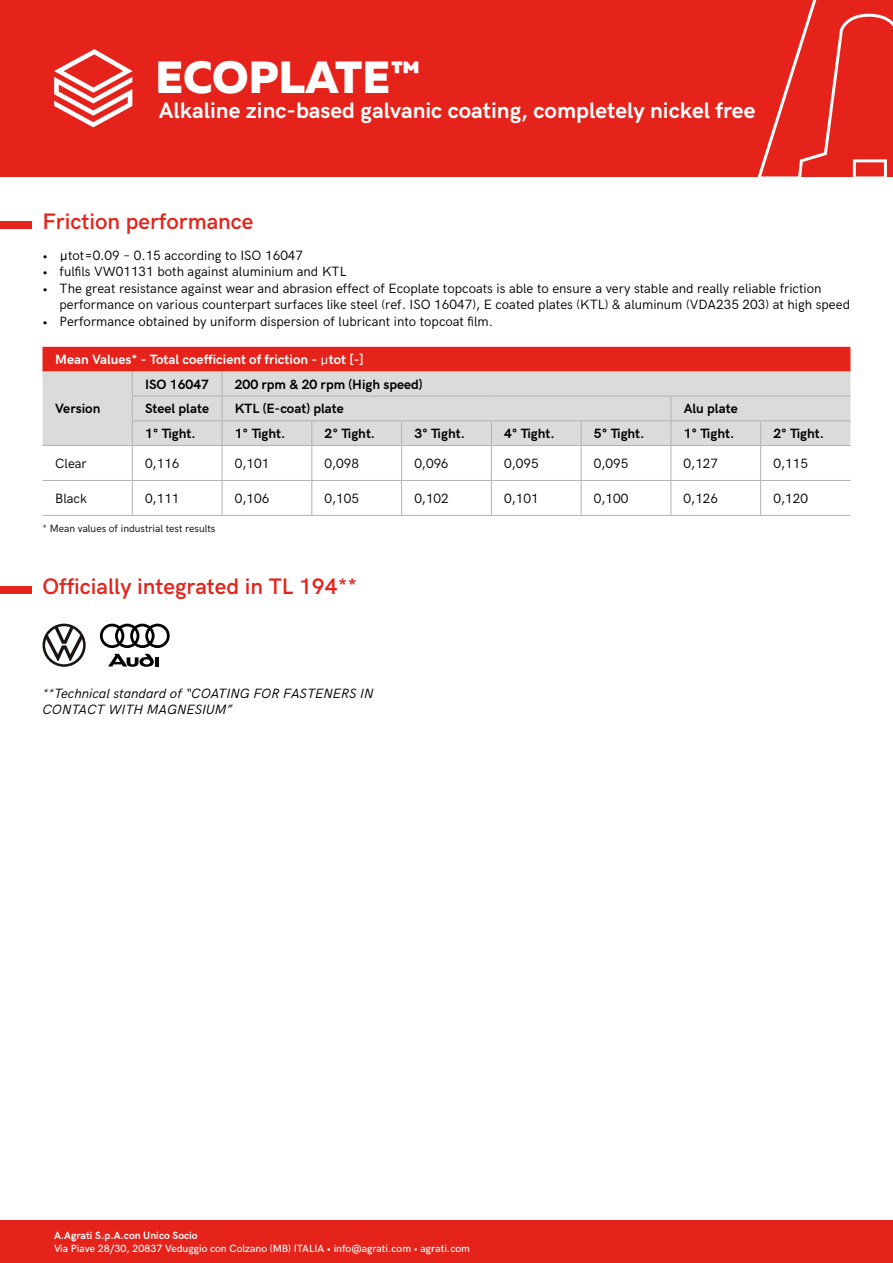
<style>
.page{position:relative;width:893px;height:1263px;background:#fff}
.page>*{position:absolute;margin:0;border:0;box-sizing:border-box;transform-origin:0 0}
.t1{font:800 45px "Muller";color:#fff}
.t2{font:700 22.5px "HK Grotesk";color:#fff}
.t3{font:600 22.5px "HK Grotesk";color:#e5231b}
.t4{font:13.5px/16.5px "HK Grotesk";color:#000}
.t5{font:700 13.5px "HK Grotesk";color:#000}
.t6{font:italic 13.5px/16.5px "HK Grotesk";color:#000}
.t7{font:700 13.5px "HK Grotesk";color:#fff}
.t8{font:500 10.5px "HK Grotesk";color:#fff}
.t9{font:10.5px "HK Grotesk";color:#000}
.t10{font:700 10.5px "HK Grotesk";color:#fff}
.s1{font-weight:400}
</style>
<div class="page">
<div style="left:0;top:1220px;width:893px;height:43px;background:#e5231b"></div>
<hr style="left:43px;top:480px;width:89px;height:1px;background:#b3b2b2">
<hr style="left:132px;top:480px;width:90px;height:1px;background:#b3b2b2">
<hr style="left:132px;top:481px;width:1px;height:34px;background:#b3b2b2">
<hr style="left:222px;top:480px;width:90px;height:1px;background:#b3b2b2">
<hr style="left:222px;top:481px;width:1px;height:34px;background:#b3b2b2">
<hr style="left:312px;top:480px;width:90px;height:1px;background:#b3b2b2">
<hr style="left:311px;top:481px;width:1px;height:34px;background:#b3b2b2">
<hr style="left:402px;top:480px;width:89px;height:1px;background:#b3b2b2">
<hr style="left:401px;top:481px;width:1px;height:34px;background:#b3b2b2">
<hr style="left:491px;top:480px;width:90px;height:1px;background:#b3b2b2">
<hr style="left:491px;top:481px;width:1px;height:34px;background:#b3b2b2">
<hr style="left:581px;top:480px;width:90px;height:1px;background:#b3b2b2">
<hr style="left:671px;top:480px;width:90px;height:1px;background:#b3b2b2">
<hr style="left:761px;top:480px;width:89px;height:1px;background:#b3b2b2">
<hr style="left:222px;top:515px;width:90px;height:1px;background:#b3b2b2">
<hr style="left:312px;top:515px;width:90px;height:1px;background:#b3b2b2">
<hr style="left:402px;top:515px;width:89px;height:1px;background:#b3b2b2">
<hr style="left:491px;top:515px;width:90px;height:1px;background:#b3b2b2">
<hr style="left:581px;top:515px;width:90px;height:1px;background:#b3b2b2">
<hr style="left:671px;top:515px;width:90px;height:1px;background:#b3b2b2">
<hr style="left:761px;top:515px;width:89px;height:1px;background:#b3b2b2">
<hr style="left:43px;top:515px;width:89px;height:1px;background:#b3b2b2">
<hr style="left:132px;top:515px;width:90px;height:1px;background:#b3b2b2">
<svg style="left:43px;top:347px;width:807px;height:98px;background:#dcacaa"></svg>
<hr style="left:43px;top:445px;width:89px;height:1px;background:#b3b2b2">
<hr style="left:132px;top:445px;width:90px;height:1px;background:#b3b2b2">
<hr style="left:132px;top:446px;width:1px;height:34px;background:#b3b2b2">
<hr style="left:222px;top:445px;width:90px;height:1px;background:#b3b2b2">
<hr style="left:222px;top:446px;width:1px;height:34px;background:#b3b2b2">
<hr style="left:312px;top:445px;width:90px;height:1px;background:#b3b2b2">
<hr style="left:311px;top:446px;width:1px;height:34px;background:#b3b2b2">
<hr style="left:402px;top:445px;width:89px;height:1px;background:#b3b2b2">
<hr style="left:401px;top:446px;width:1px;height:34px;background:#b3b2b2">
<hr style="left:491px;top:445px;width:90px;height:1px;background:#b3b2b2">
<hr style="left:491px;top:446px;width:1px;height:34px;background:#b3b2b2">
<hr style="left:581px;top:445px;width:90px;height:1px;background:#b3b2b2">
<hr style="left:581px;top:446px;width:1px;height:34px;background:#b3b2b2">
<hr style="left:671px;top:445px;width:90px;height:1px;background:#b3b2b2">
<hr style="left:670px;top:446px;width:1px;height:34px;background:#b3b2b2">
<hr style="left:761px;top:445px;width:89px;height:1px;background:#b3b2b2">
<hr style="left:760px;top:446px;width:1px;height:34px;background:#b3b2b2">
<hr style="left:581px;top:481px;width:1px;height:34px;background:#b3b2b2">
<hr style="left:670px;top:481px;width:1px;height:34px;background:#b3b2b2">
<hr style="left:760px;top:481px;width:1px;height:34px;background:#b3b2b2">
<div style="left:0;top:221px;width:31px;height:8px;background:#e5231b"></div>
<svg style="left:108px;top:654px;width:51px;height:13px"></svg>
<svg style="left:100px;top:624px;width:70px;height:24px"></svg>
<svg style="left:43px;top:624px;width:43px;height:43px"></svg>
<div style="left:0;top:586px;width:31px;height:8px;background:#e5231b"></div>
<div style="left:0;top:0;width:893px;height:176px;background:#e5231b"></div>
<svg style="left:54px;top:49px;width:79px;height:78px"></svg>
<svg style="left:755px;top:0;width:138px;height:177px"></svg>
<hr style="left:892px;top:0;width:1px;height:176px;background:#e5231b">
<h1 class="t1" style="left:156px;top:48px;width:267px">ECOPLATE™</h1>
<h2 class="t2" style="left:159px;top:93px;width:598px">Alkaline zinc-based galvanic coating, completely nickel free</h2>
<h2 class="t3" style="left:43px;top:204px;width:212px">Friction performance</h2>
<p class="t4" style="left:43px;top:246px;width:262px">• µtot=0.09 – 0.15 according to ISO 16047</p>
<p class="t4" style="left:43px;top:262px;width:305px">• fulfils VW01131 both against aluminium and KTL</p>
<p class="t4" style="left:60px;top:279px;width:792px;text-indent:-17px">• The great resistance against wear and abrasion effect of Ecoplate topcoats is able to ensure a very stable and really reliable friction performance on various counterpart surfaces like steel (ref. ISO 16047), E coated plates (KTL) &amp; aluminum (VDA235 203) at high speed</p>
<p class="t4" style="left:43px;top:312px;width:452px">• Performance obtained by uniform dispersion of lubricant into topcoat film.</p>
<p class="t7" style="left:55px;top:349px;width:310px">Mean Values* - Total coefficient of friction - <span class="s1">µ</span>tot [-]</p>
<p class="t5" style="left:55px;top:398px;width:47px">Version</p>
<p class="t5" style="left:145px;top:374px;width:66px">ISO 16047</p>
<p class="t5" style="left:235px;top:374px;width:189px">200 rpm &amp; 20 rpm (High speed)</p>
<p class="t5" style="left:145px;top:398px;width:66px">Steel plate</p>
<p class="t5" style="left:235px;top:398px;width:111px">KTL (E-coat) plate</p>
<p class="t5" style="left:684px;top:398px;width:56px">Alu plate</p>
<p class="t5" style="left:145px;top:423px;width:52px">1° Tight.</p>
<p class="t5" style="left:235px;top:423px;width:52px">1° Tight.</p>
<p class="t5" style="left:325px;top:423px;width:52px">2° Tight.</p>
<p class="t5" style="left:414px;top:423px;width:52px">3° Tight.</p>
<p class="t5" style="left:504px;top:423px;width:52px">4° Tight.</p>
<p class="t5" style="left:594px;top:423px;width:52px">5° Tight.</p>
<p class="t5" style="left:684px;top:423px;width:52px">1° Tight.</p>
<p class="t5" style="left:773px;top:423px;width:52px">2° Tight.</p>
<p class="t4" style="left:55px;top:454px;width:33px">Clear</p>
<p class="t4" style="left:145px;top:454px;width:36px">0,116</p>
<p class="t4" style="left:235px;top:454px;width:36px">0,101</p>
<p class="t4" style="left:325px;top:454px;width:36px">0,098</p>
<p class="t4" style="left:414px;top:454px;width:35px">0,096</p>
<p class="t4" style="left:504px;top:454px;width:36px">0,095</p>
<p class="t4" style="left:594px;top:454px;width:36px">0,095</p>
<p class="t4" style="left:684px;top:454px;width:36px">0,127</p>
<p class="t4" style="left:773px;top:454px;width:36px">0,115</p>
<p class="t4" style="left:55px;top:489px;width:33px">Black</p>
<p class="t4" style="left:145px;top:489px;width:36px">0,111</p>
<p class="t4" style="left:235px;top:489px;width:36px">0,106</p>
<p class="t4" style="left:325px;top:489px;width:36px">0,105</p>
<p class="t4" style="left:414px;top:489px;width:36px">0,102</p>
<p class="t4" style="left:504px;top:489px;width:36px">0,101</p>
<p class="t4" style="left:594px;top:489px;width:36px">0,100</p>
<p class="t4" style="left:684px;top:489px;width:36px">0,126</p>
<p class="t4" style="left:773px;top:489px;width:36px">0,120</p>
<p class="t9" style="left:43px;top:520px;width:174px">* Mean values of industrial test results</p>
<h2 class="t3" style="left:43px;top:569px;width:316px">Officially integrated in TL 194**</h2>
<p class="t6" style="left:43px;top:684px;width:332px">**Technical standard of “COATING FOR FASTENERS IN<br>CONTACT WITH MAGNESIUM”</p>
<p class="t10" style="left:54px;top:1227px;width:145px">A.Agrati S.p.A.con Unico Socio</p>
<p class="t8" style="left:54px;top:1241px;width:417px">Via Piave 28/30, 20837 Veduggio con Colzano (MB) ITALIA • info@agrati.com • agrati.com</p>
</div>
